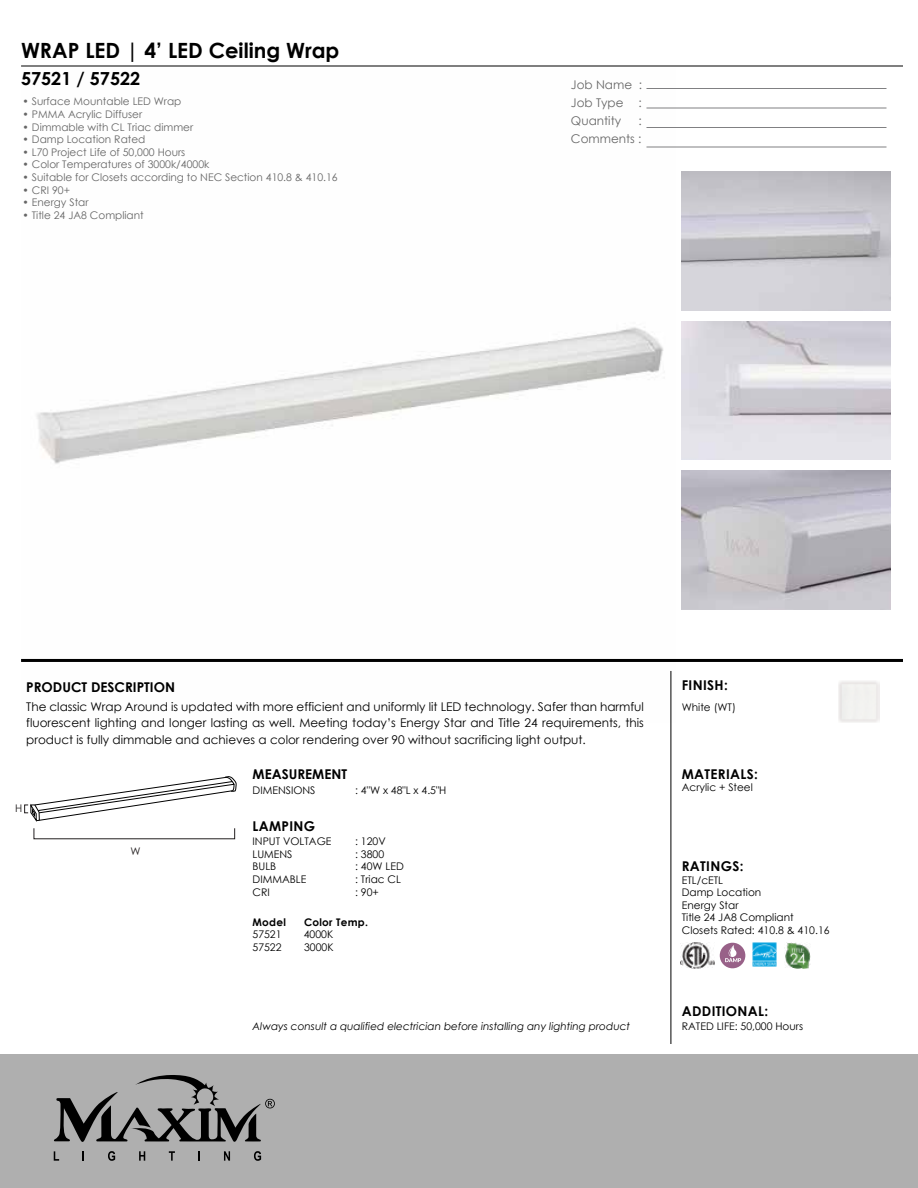
<style>
.page{position:relative;width:918px;height:1188px;background:#fff}
.page>*{position:absolute;margin:0;border:0;box-sizing:border-box;transform-origin:0 0}
.t1{font:700 21px "Century Gothic";color:#000}
.t2{font:700 18px "Century Gothic";color:#000}
.t3{font:700 13.5px "Century Gothic";letter-spacing:.025em;color:#000}
.t4{font:700 13.5px "Century Gothic";color:#000}
.t5{font:12px/16.5px "Century Gothic";color:#000;text-align:justify}
.t6{font:12px/18px "Century Gothic";color:#666;text-align:justify}
.t7{font:10.5px "Century Gothic";color:#666}
.t8{font:10.5px/12.6px "Century Gothic";color:#000}
.t9{font:italic 10.5px "Century Gothic";color:#000}
.t10{font:700 10.5px "Century Gothic";letter-spacing:.025em;color:#000}
.t11{font:10.5px "Century Gothic";color:#231f20}
</style>
<div class="page">
<img style="left:21px;top:107px;width:655px;height:616px">
<div style="left:0;top:1054px;width:918px;height:134px;background:#afafaf"></div>
<svg style="left:54px;top:1151px;width:5px;height:10px"></svg>
<svg style="left:108px;top:1151px;width:7px;height:10px"></svg>
<svg style="left:139px;top:1151px;width:6px;height:10px"></svg>
<svg style="left:169px;top:1151px;width:6px;height:10px"></svg>
<svg style="left:198px;top:1151px;width:2px;height:10px"></svg>
<svg style="left:224px;top:1151px;width:6px;height:10px"></svg>
<svg style="left:254px;top:1151px;width:7px;height:10px"></svg>
<svg style="left:54px;top:1075px;width:221px;height:67px"></svg>
<div style="left:720px;top:943px;width:25px;height:25px;background:#986188;border-radius:50%"></div>
<svg style="left:725px;top:945px;width:16px;height:17px"></svg>
<hr style="left:21px;top:659px;width:882px;height:3px;background:#000">
<hr style="left:21px;top:66px;width:882px;height:1px;background:#000">
<hr style="left:671px;top:671px;width:1px;height:373px;background:#000">
<hr style="left:646px;top:88px;width:240px;height:1px;background:#808082">
<hr style="left:646px;top:108px;width:240px;height:1px;background:#808082">
<hr style="left:646px;top:127px;width:240px;height:1px;background:#808082">
<hr style="left:646px;top:147px;width:240px;height:1px;background:#808082">
<img style="left:680px;top:943px;width:35px;height:26px">
<img style="left:752px;top:942px;width:25px;height:25px">
<img style="left:785px;top:942px;width:26px;height:27px">
<img style="left:682px;top:470px;width:208px;height:139px">
<img style="left:682px;top:172px;width:208px;height:139px">
<img style="left:682px;top:321px;width:208px;height:139px">
<svg style="left:30px;top:776px;width:206px;height:45px"></svg>
<div style="left:24px;top:805px;width:5px;height:8px;border:1px solid #231f20"></div>
<h1 class="t1" style="left:21px;top:35px;width:320px">WRAP LED | 4’ LED Ceiling Wrap</h1>
<h2 class="t2" style="left:21px;top:65px;width:121px">57521 / 57522</h2>
<p class="t7" style="left:23px;top:94px;width:160px">• Surface Mountable LED Wrap</p>
<p class="t7" style="left:23px;top:107px;width:121px">• PMMA Acrylic Diffuser</p>
<p class="t7" style="left:23px;top:120px;width:172px">• Dimmable with CL Triac dimmer</p>
<p class="t7" style="left:23px;top:132px;width:124px">• Damp Location Rated</p>
<p class="t7" style="left:23px;top:145px;width:164px">• L70 Project Life of 50,000 Hours</p>
<p class="t7" style="left:23px;top:157px;width:188px">• Color Temperatures of 3000k/4000k</p>
<p class="t7" style="left:23px;top:170px;width:317px">• Suitable for Closets according to NEC Section 410.8 &amp; 410.16</p>
<p class="t7" style="left:23px;top:183px;width:49px">• CRI 90+</p>
<p class="t7" style="left:23px;top:195px;width:68px">• Energy Star</p>
<p class="t7" style="left:23px;top:208px;width:123px">• Title 24 JA8 Compliant</p>
<p class="t6" style="left:571px;top:75px;width:73px">Job Name :<br>Job Type :<br>Quantity</p>
<p class="t6" style="left:571px;top:111px;width:72px;text-align:right">:<br>Comments :</p>
<p class="t4" style="left:26px;top:677px;width:150px">PRODUCT DESCRIPTION</p>
<p class="t5" style="left:26px;top:698px;width:619px">The classic Wrap Around is updated with more efficient and uniformly lit LED technology. Safer than harmful fluorescent lighting and longer lasting as well. Meeting today’s Energy Star and Title 24 requirements, this product is fully dimmable and achieves a color rendering over 90 without sacrificing light output.</p>
<p class="t11" style="left:15px;top:801px;width:9px">H</p>
<p class="t11" style="left:131px;top:843px;width:12px">W</p>
<p class="t4" style="left:253px;top:764px;width:96px">MEASUREMENT</p>
<p class="t8" style="left:253px;top:784px;width:64px">DIMENSIONS</p>
<p class="t8" style="left:355px;top:784px;width:93px">: 4"W x 48"L x 4.5"H</p>
<p class="t3" style="left:253px;top:816px;width:64px">LAMPING</p>
<p class="t8" style="left:253px;top:835px;width:80px">INPUT VOLTAGE</p>
<p class="t8" style="left:355px;top:835px;width:32px">: 120V</p>
<p class="t8" style="left:253px;top:848px;width:42px">LUMENS</p>
<p class="t8" style="left:355px;top:848px;width:31px">: 3800</p>
<p class="t8" style="left:253px;top:860px;width:25px">BULB</p>
<p class="t8" style="left:355px;top:860px;width:50px">: 40W LED</p>
<p class="t8" style="left:253px;top:873px;width:55px">DIMMABLE</p>
<p class="t8" style="left:355px;top:873px;width:47px">: Triac CL</p>
<p class="t8" style="left:253px;top:885px;width:19px">CRI</p>
<p class="t8" style="left:355px;top:885px;width:25px">: 90+</p>
<p class="t10" style="left:253px;top:914px;width:35px">Model</p>
<p class="t10" style="left:304px;top:914px;width:65px">Color Temp.</p>
<p class="t8" style="left:253px;top:928px;width:31px">57521</p>
<p class="t8" style="left:304px;top:928px;width:31px">4000K</p>
<p class="t8" style="left:253px;top:941px;width:31px">57522</p>
<p class="t8" style="left:304px;top:941px;width:31px">3000K</p>
<p class="t9" style="left:253px;top:1019px;width:379px">Always consult a qualified electrician before installing any lighting product</p>
<p class="t3" style="left:682px;top:675px;width:48px">FINISH:</p>
<p class="t8" style="left:682px;top:701px;width:56px">White (WT)</p>
<p class="t3" style="left:682px;top:764px;width:78px">MATERIALS:</p>
<p class="t8" style="left:682px;top:781px;width:73px">Acrylic + Steel</p>
<p class="t3" style="left:682px;top:856px;width:63px">RATINGS:</p>
<p class="t8" style="left:682px;top:873px;width:149px">ETL/cETL<br>Damp Location<br>Energy Star<br>Title 24 JA8 Compliant<br>Closets Rated: 410.8 &amp; 410.16</p>
<p class="t3" style="left:682px;top:1001px;width:88px">ADDITIONAL:</p>
<p class="t8" style="left:682px;top:1020px;width:123px">RATED LIFE: 50,000 Hours</p>
</div>
